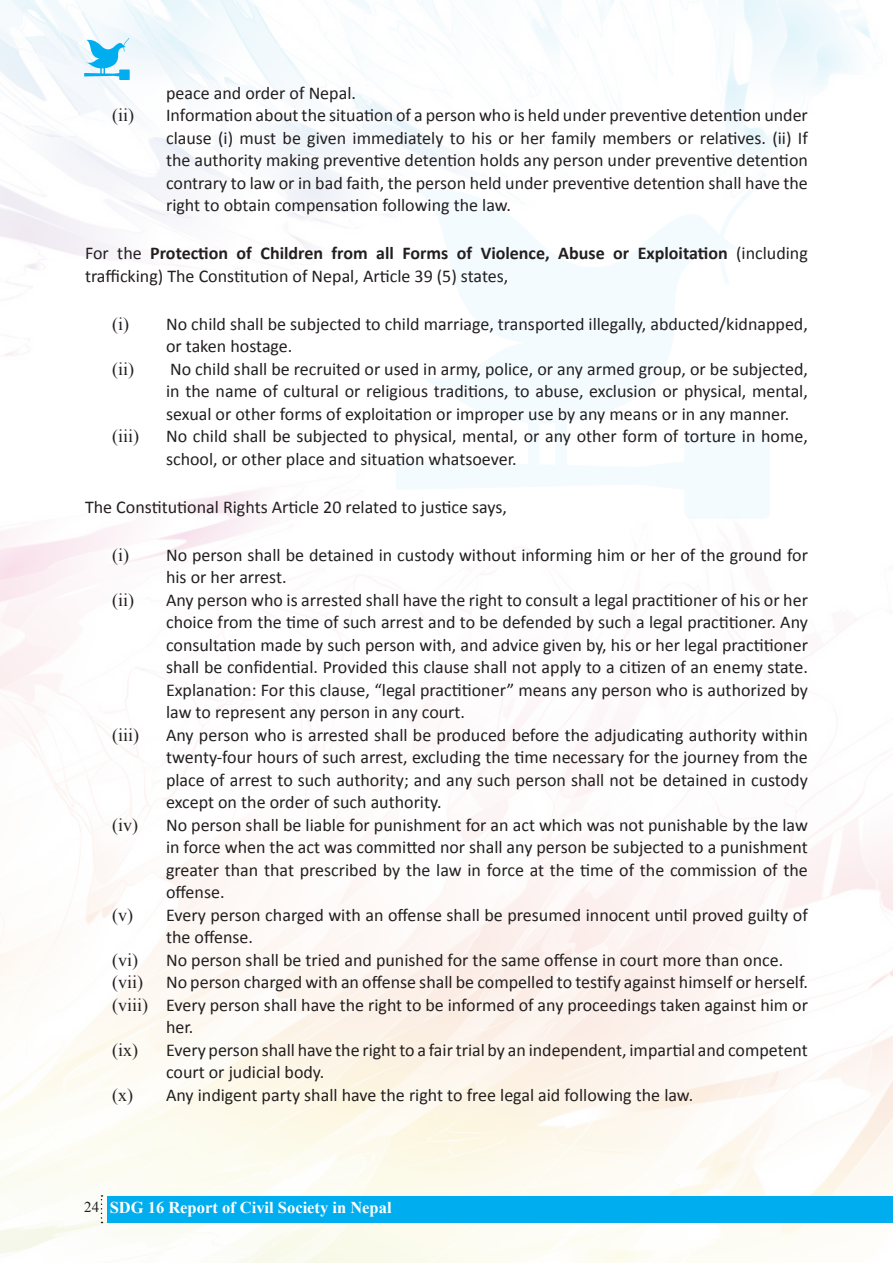
<style>
.page{position:relative;width:893px;height:1263px;background:#fff}
.page>*{position:absolute;margin:0;border:0;box-sizing:border-box;transform-origin:0 0}
.t1{font:18px/22.5px "Calibri";color:#231f20}
.t2{font:18px "Times New Roman";color:#231f20}
.t3{font:700 16.5px "Times New Roman";color:#fff}
.s1{font-family:"Times New Roman"}
.s2{font-weight:700}
.s3{font-weight:400;font-size:15px;color:#231f20}
</style>
<div class="page">
<img style="left:0;top:0;width:893px;height:1263px">
<div style="left:107px;top:1196px;width:786px;height:26px;background:#00aeef"></div>
<svg style="left:101px;top:1195px;width:2px;height:28px"></svg>
<svg style="left:84px;top:38px;width:46px;height:42px"></svg>
<svg style="left:396px;top:172px;width:374px;height:347px"></svg>
<p class="t1" style="left:166px;top:81px;width:191px">peace and order of Nepal.</p>
<p class="t1" style="left:112px;top:104px;width:697px"><span class="s1">(ii)</span> Information about the situation of a person who is held under preventive detention under</p>
<p class="t1" style="left:166px;top:126px;width:643px">clause (i) must be given immediately to his or her family members or relatives. (ii) If</p>
<p class="t1" style="left:166px;top:149px;width:643px">the authority making preventive detention holds any person under preventive detention</p>
<p class="t1" style="left:166px;top:171px;width:643px">contrary to law or in bad faith, the person held under preventive detention shall have the</p>
<p class="t1" style="left:166px;top:194px;width:347px">right to obtain compensation following the law.</p>
<p class="t1" style="left:85px;top:242px;width:724px">For the <span class="s2">Protection of Children from all Forms of Violence, Abuse or Exploitation</span> (including trafficking) The Constitution of Nepal, Article 39 (5) states,</p>
<p class="t1" style="left:166px;top:312px;width:643px;text-indent:-54px"><span class="s1">(i)</span> No child shall be subjected to child marriage, transported illegally, abducted/kidnapped, or taken hostage.</p>
<p class="t2" style="left:112px;top:356px;width:23px">(ii)</p>
<p class="t1" style="left:166px;top:357px;width:643px;text-align:justify">No child shall be recruited or used in army, police, or any armed group, or be subjected, in the name of cultural or religious traditions, to abuse, exclusion or physical, mental, sexual or other forms of exploitation or improper use by any means or in any manner.</p>
<p class="t2" style="left:112px;top:424px;width:28px">(iii)</p>
<p class="t1" style="left:166px;top:425px;width:643px">No child shall be subjected to physical, mental, or any other form of torture in home, school, or other place and situation whatsoever.</p>
<p class="t1" style="left:85px;top:495px;width:423px">The Constitutional Rights Article 20 related to justice says,</p>
<p class="t1" style="left:112px;top:543px;width:697px"><span class="s1">(i)</span> No person shall be detained in custody without informing him or her of the ground for</p>
<p class="t1" style="left:166px;top:566px;width:122px">his or her arrest.</p>
<p class="t1" style="left:112px;top:588px;width:697px"><span class="s1">(ii)</span> Any person who is arrested shall have the right to consult a legal practitioner of his or her</p>
<p class="t1" style="left:166px;top:611px;width:643px">choice from the time of such arrest and to be defended by such a legal practitioner. Any</p>
<p class="t1" style="left:166px;top:633px;width:643px">consultation made by such person with, and advice given by, his or her legal practitioner</p>
<p class="t1" style="left:166px;top:656px;width:643px">shall be confidential. Provided this clause shall not apply to a citizen of an enemy state.</p>
<p class="t1" style="left:166px;top:678px;width:643px">Explanation: For this clause, “legal practitioner” means any person who is authorized by</p>
<p class="t1" style="left:166px;top:701px;width:301px">law to represent any person in any court.</p>
<p class="t2" style="left:112px;top:722px;width:28px">(iii)</p>
<p class="t1" style="left:166px;top:723px;width:643px">Any person who is arrested shall be produced before the adjudicating authority within</p>
<p class="t1" style="left:166px;top:746px;width:643px">twenty-four hours of such arrest, excluding the time necessary for the journey from the</p>
<p class="t1" style="left:166px;top:768px;width:643px">place of arrest to such authority; and any such person shall not be detained in custody</p>
<p class="t1" style="left:166px;top:791px;width:277px">except on the order of such authority.</p>
<p class="t1" style="left:112px;top:813px;width:697px"><span class="s1">(iv)</span> No person shall be liable for punishment for an act which was not punishable by the law</p>
<p class="t1" style="left:166px;top:836px;width:643px">in force when the act was committed nor shall any person be subjected to a punishment</p>
<p class="t1" style="left:166px;top:858px;width:643px">greater than that prescribed by the law in force at the time of the commission of the</p>
<p class="t1" style="left:166px;top:881px;width:60px">offense.</p>
<p class="t1" style="left:112px;top:903px;width:697px"><span class="s1">(v)</span> Every person charged with an offense shall be presumed innocent until proved guilty of</p>
<p class="t1" style="left:166px;top:926px;width:89px">the offense.</p>
<p class="t1" style="left:112px;top:948px;width:673px"><span class="s1">(vi)</span> No person shall be tried and punished for the same offense in court more than once.</p>
<p class="t2" style="left:112px;top:970px;width:32px">(vii)</p>
<p class="t1" style="left:166px;top:971px;width:643px">No person charged with an offense shall be compelled to testify against himself or herself.</p>
<p class="t1" style="left:112px;top:993px;width:697px"><span class="s1">(viii)</span> Every person shall have the right to be informed of any proceedings taken against him or</p>
<p class="t1" style="left:166px;top:1016px;width:29px">her.</p>
<p class="t1" style="left:112px;top:1038px;width:697px"><span class="s1">(ix)</span> Every person shall have the right to a fair trial by an independent, impartial and competent</p>
<p class="t1" style="left:166px;top:1061px;width:160px">court or judicial body.</p>
<p class="t1" style="left:112px;top:1083px;width:583px"><span class="s1">(x)</span> Any indigent party shall have the right to free legal aid following the law.</p>
<p class="t3" style="left:84px;top:1195px;width:309px"><span class="s3">24</span> SDG 16 Report of Civil Society in Nepal</p>
</div>
